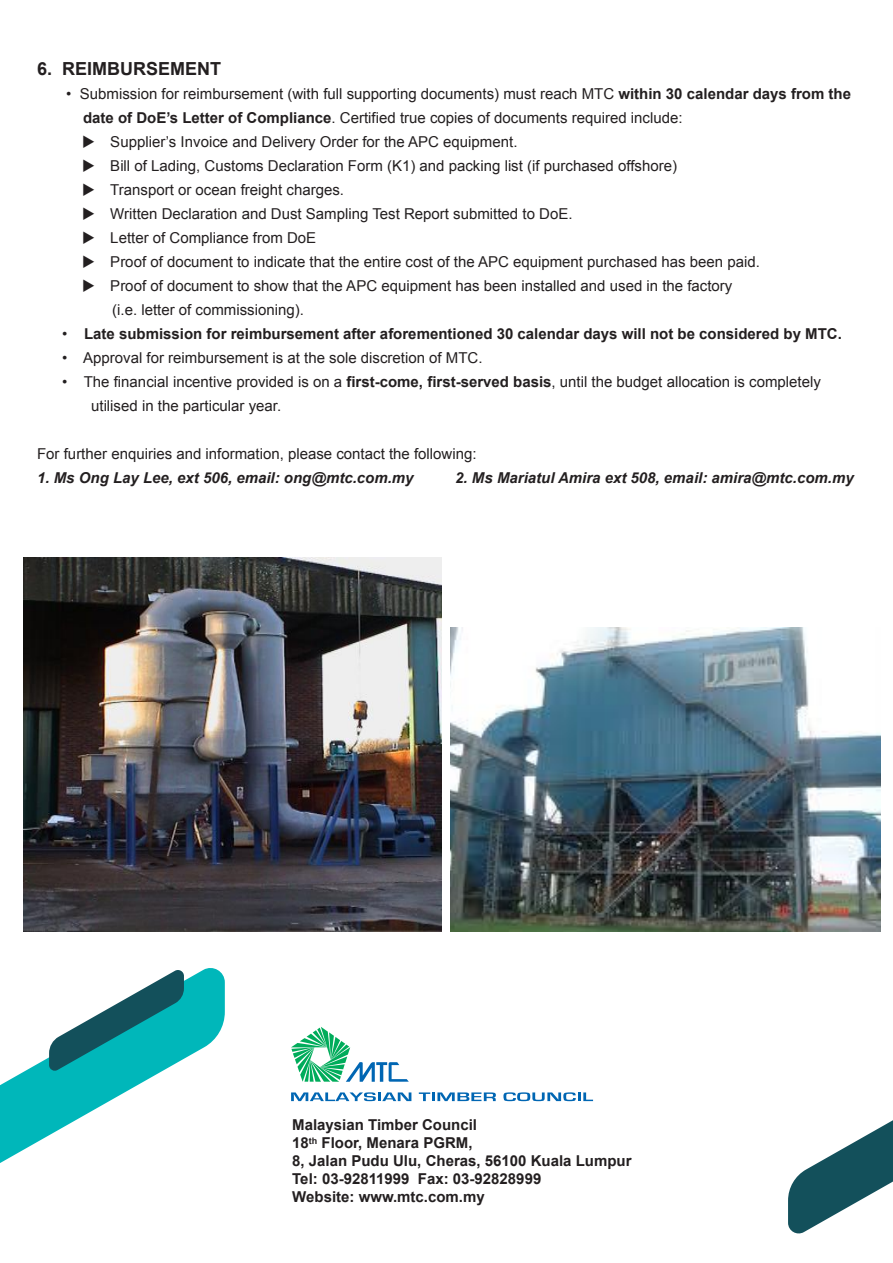
<style>
.page{position:relative;width:893px;height:1263px;background:#fff}
.page>*{position:absolute;margin:0;border:0;box-sizing:border-box;transform-origin:0 0}
.t1{font:700 38.4px "Calibri";color:#231f20}
.t2{font:700 37.05px "Calibri";color:#231f20}
.t3{font:700 18px "Arial";color:#231f20}
.t4{font:15px/24px "Arial";color:#231f20}
.t5{font:700 15px/18px "Arial";color:#231f20}
.t6{font:italic 700 15px "Arial";color:#231f20}
.s1{font-weight:700}
.s2{font-weight:400}
</style>
<div class="page">
<svg style="left:0;top:968px;width:225px;height:195px"></svg>
<svg style="left:49px;top:968px;width:135px;height:104px"></svg>
<svg style="left:788px;top:1120px;width:105px;height:114px"></svg>
<img style="left:23px;top:558px;width:418px;height:373px">
<img style="left:451px;top:628px;width:430px;height:303px">
<svg style="left:291px;top:1027px;width:303px;height:75px"></svg>
<p class="t3" style="left:37px;top:57px;width:186px">6. REIMBURSEMENT</p>
<p class="t4" style="left:83px;top:82px;width:769px;text-indent:-17px">• Submission for reimbursement (with full supporting documents) must reach MTC <span class="s1">within 30 calendar days from the date of DoE’s Letter of Compliance</span>. Certified true copies of documents required include:</p>
<p class="t4" style="left:82px;top:130px;width:437px">◆ Supplier’s Invoice and Delivery Order for the APC equipment.</p>
<p class="t4" style="left:82px;top:154px;width:596px">◆ Bill of Lading, Customs Declaration Form (K1) and packing list (if purchased offshore)</p>
<p class="t4" style="left:82px;top:178px;width:263px">◆ Transport or ocean freight charges.</p>
<p class="t4" style="left:82px;top:202px;width:492px">◆ Written Declaration and Dust Sampling Test Report submitted to DoE.</p>
<p class="t4" style="left:82px;top:226px;width:236px">◆ Letter of Compliance from DoE</p>
<p class="t4" style="left:82px;top:250px;width:679px">◆ Proof of document to indicate that the entire cost of the APC equipment purchased has been paid.</p>
<p class="t4" style="left:112px;top:274px;width:622px;text-indent:-30px">◆ Proof of document to show that the APC equipment has been installed and used in the factory (i.e. letter of commissioning).</p>
<p class="t5" style="left:62px;top:326px;width:781px"><span class="s2">•</span> Late submission for reimbursement after aforementioned 30 calendar days will not be considered by MTC.</p>
<p class="t4" style="left:62px;top:346px;width:422px">• Approval for reimbursement is at the sole discretion of MTC.</p>
<p class="t4" style="left:91px;top:370px;width:731px;text-indent:-29px">• The financial incentive provided is on a <span class="s1">first-come, first-served basis</span>, until the budget allocation is completely utilised in the particular year.</p>
<p class="t4" style="left:37px;top:442px;width:441px">For further enquiries and information, please contact the following:</p>
<p class="t6" style="left:37px;top:468px;width:378px">1. Ms Ong Lay Lee, ext 506, email: ong@mtc.com.my</p>
<p class="t6" style="left:455px;top:468px;width:400px">2. Ms Mariatul Amira ext 508, email: amira@mtc.com.my</p>
<h1 class="t1" style="left:87px;top:432px;width:638px">AIR POLLUTION CONTROL TECHNOLOGY</h1>
<h2 class="t2" style="left:531px;top:466px;width:357px">AIR POLLUTION CONTR</h2>
<p class="t5" style="left:292px;top:1116px;width:341px">Malaysian Timber Council<br>18<sup>th</sup> Floor, Menara PGRM,<br>8, Jalan Pudu Ulu, Cheras, 56100 Kuala Lumpur<br>Tel: 03-92811999 Fax: 03-92828999<br>Website: www.mtc.com.my</p>
</div>
